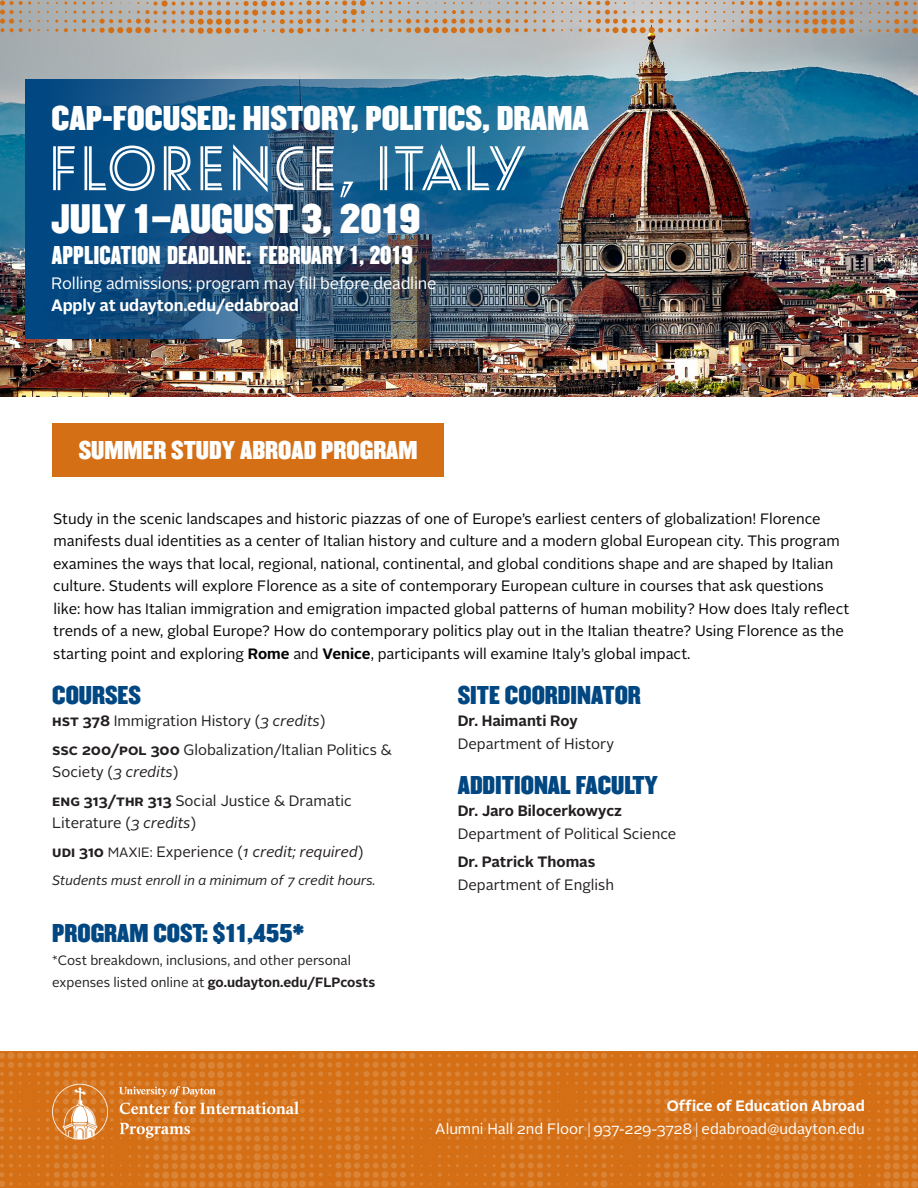
<style>
.page{position:relative;width:918px;height:1188px;background:#fff}
.page>*{position:absolute;margin:0;border:0;box-sizing:border-box;transform-origin:0 0}
.No_Spacing{font:72px "Oskar Inline One";color:#fff}
.No_Spacing-2{font:36px "Champion Middleweight";color:#fff}
.No_Spacing-3{font:30px "Champion Middleweight";color:#fff}
.No_Spacing-4{font:22.5px "Champion Middleweight";color:#014782}
.No_Spacing-5{font:22.5px "Champion Welterweight";color:#fff}
.No_Spacing-6{font:22.5px "Champion Middleweight";color:#fff}
.No_Spacing-7{font:16.5px/22.5px "Alright Sans";letter-spacing:-.01em;color:#fff}
.No_Spacing-8{font:15px/22.5px "Alright Sans";color:#040503}
.No_Spacing-9{font:15px/22.5px "Alright Sans";color:#231f20}
.t1{font:15px/22.5px "Alright Sans";color:#fff;text-align:right}
.No_Spacing-10{font:italic 15px "Alright Sans";color:#231f20}
.t2{font:13.5px/22.5px "Alright Sans";color:#231f20}
.No_Spacing-11{font:italic 13.5px "Alright Sans";color:#231f20}
.s1{font-weight:700}
.s2{font-style:italic}
.s3{font-weight:700;font-style:normal}
.s4{font-style:normal;font-size:13.5px}
.s5{font-style:normal}
.s6{font-weight:300}
</style>
<div class="page">
<div style="left:53px;top:423px;width:391px;height:54px;background:#d46f15"></div>
<img style="left:0;top:0;width:918px;height:396px">
<svg style="left:0;top:1px;width:31px;height:31px"></svg>
<svg style="left:64px;top:20px;width:12px;height:12px"></svg>
<svg style="left:82px;top:1px;width:247px;height:33px;background:#bcaa99"></svg>
<svg style="left:335px;top:0;width:39px;height:32px"></svg>
<svg style="left:878px;top:1px;width:40px;height:33px"></svg>
<svg style="left:389px;top:2px;width:157px;height:31px;background:#bdafa1"></svg>
<svg style="left:732px;top:1px;width:122px;height:33px;background:#b8a492"></svg>
<svg style="left:579px;top:1px;width:120px;height:32px;background:#cab9aa"></svg>
<img style="left:25px;top:79px;width:638px;height:259px">
<div style="left:8px;top:1052px;width:7px;height:7px;background:#d97f30;border-radius:50%"></div>
<div style="left:290px;top:1181px;width:7px;height:7px;background:#d97f30;border-radius:50%"></div>
<div style="left:281px;top:1181px;width:7px;height:7px;background:#d87f2f;border-radius:50%"></div>
<div style="left:272px;top:1181px;width:7px;height:7px;background:#d87e2d;border-radius:50%"></div>
<div style="left:263px;top:1181px;width:7px;height:7px;background:#d87f2f;border-radius:50%"></div>
<div style="left:254px;top:1181px;width:7px;height:7px;background:#d98031;border-radius:50%"></div>
<div style="left:244px;top:1181px;width:8px;height:7px;background:#d87d2c;border-radius:50%"></div>
<div style="left:190px;top:1181px;width:7px;height:7px;background:#d98031;border-radius:50%"></div>
<div style="left:171px;top:1181px;width:7px;height:7px;background:#d97f30;border-radius:50%"></div>
<div style="left:162px;top:1181px;width:7px;height:7px;background:#d87f2f;border-radius:50%"></div>
<div style="left:317px;top:1052px;width:7px;height:7px;background:#d87f2f;border-radius:50%"></div>
<div style="left:911px;top:1181px;width:7px;height:7px;background:#d87f2f;border-radius:50%"></div>
<div style="left:902px;top:1181px;width:7px;height:7px;background:#d87e2d;border-radius:50%"></div>
<div style="left:893px;top:1181px;width:7px;height:7px;background:#d87f2f;border-radius:50%"></div>
<div style="left:884px;top:1181px;width:7px;height:7px;background:#d97f30;border-radius:50%"></div>
<div style="left:810px;top:1181px;width:8px;height:7px;background:#d87d2c;border-radius:50%"></div>
<div style="left:792px;top:1181px;width:7px;height:7px;background:#d87f2f;border-radius:50%"></div>
<div style="left:783px;top:1181px;width:7px;height:7px;background:#d87e2e;border-radius:50%"></div>
<div style="left:582px;top:1052px;width:7px;height:7px;background:#d87e2e;border-radius:50%"></div>
<div style="left:737px;top:1052px;width:7px;height:7px;background:#d87f2f;border-radius:50%"></div>
<svg style="left:0;top:1053px;width:918px;height:134px;background:#d5731c"></svg>
<img style="left:38px;top:1061px;width:276px;height:101px">
<p class="No_Spacing-3" style="left:52px;top:94px;width:539px">CAP-FOCUSED: HISTORY, POLITICS, DRAMA</p>
<p class="No_Spacing" style="left:47px;top:129px;width:480px">FLORENCE, ITALY</p>
<p class="No_Spacing-2" style="left:51px;top:189px;width:371px">JULY 1–AUGUST 3, 2019</p>
<p class="No_Spacing-5" style="left:52px;top:237px;width:362px">APPLICATION DEADLINE: FEBRUARY 1, 2019</p>
<p class="No_Spacing-7" style="left:51px;top:272px;width:387px">Rolling admissions; program may fill before deadline<br><span class="s1">Apply at udayton.edu/edabroad</span></p>
<p class="No_Spacing-6" style="left:79px;top:431px;width:340px">SUMMER STUDY ABROAD PROGRAM</p>
<p class="No_Spacing-8" style="left:53px;top:508px;width:798px">Study in the scenic landscapes and historic piazzas of one of Europe’s earliest centers of globalization! Florence manifests dual identities as a center of Italian history and culture and a modern global European city. This program examines the ways that local, regional, national, continental, and global conditions shape and are shaped by Italian culture. Students will explore Florence as a site of contemporary European culture in courses that ask questions like: how has Italian immigration and emigration impacted global patterns of human mobility? How does Italy reflect trends of a new, global Europe? How do contemporary politics play out in the Italian theatre? Using Florence as the starting point and exploring <span class="s1">Rome</span> and <span class="s1">Venice</span>, participants will examine Italy’s global impact.</p>
<p class="No_Spacing-4" style="left:458px;top:676px;width:185px">SITE COORDINATOR</p>
<p class="No_Spacing-9" style="left:458px;top:710px;width:158px"><span class="s1">Dr. Haimanti Roy<br></span>Department of History</p>
<p class="No_Spacing-4" style="left:458px;top:766px;width:202px">ADDITIONAL FACULTY</p>
<p class="No_Spacing-9" style="left:458px;top:800px;width:220px"><span class="s1">Dr. Jaro Bilocerkowycz<br></span>Department of Political Science</p>
<p class="No_Spacing-9" style="left:458px;top:851px;width:158px"><span class="s1">Dr. Patrick Thomas<br></span>Department of English</p>
<p class="No_Spacing-4" style="left:52px;top:676px;width:90px">COURSES</p>
<p class="No_Spacing-9" style="left:52px;top:710px;width:275px"><span class="s1">HST 378</span> Immigration History (<span class="s2">3 credits</span>)</p>
<p class="No_Spacing-9" style="left:52px;top:739px;width:341px"><span class="s1">Ssc 200/pol 300</span> Globalization/Italian Politics &amp;<br>Society (<span class="s2">3 credits</span>)</p>
<p class="No_Spacing-9" style="left:52px;top:790px;width:301px"><span class="s1">eng 313/THR 313</span> Social Justice &amp; Dramatic<br>Literature (<span class="s2">3 credits</span>)</p>
<p class="No_Spacing-10" style="left:52px;top:842px;width:313px"><span class="s3">UDI 310</span> <span class="s4">MAXIE:</span> <span class="s5">Experience (</span>1 credit; required<span class="s5">)</span></p>
<p class="No_Spacing-11" style="left:52px;top:872px;width:325px">Students must enroll in a minimum of 7 credit hours.</p>
<p class="No_Spacing-4" style="left:52px;top:915px;width:254px">PROGRAM COST: $11,455*</p>
<p class="t2" style="left:52px;top:949px;width:324px">*Cost breakdown, inclusions, and other personal expenses listed online at <span class="s1">go.udayton.edu/FLPcosts</span></p>
<p class="t1" style="left:435px;top:1095px;width:431px"><span class="s1">Office of Education Abroad<br></span>Alumni Hall 2nd Floor <span class="s6">|</span> 937-229-3728 <span class="s6">|</span> edabroad@udayton.edu</p>
</div>
